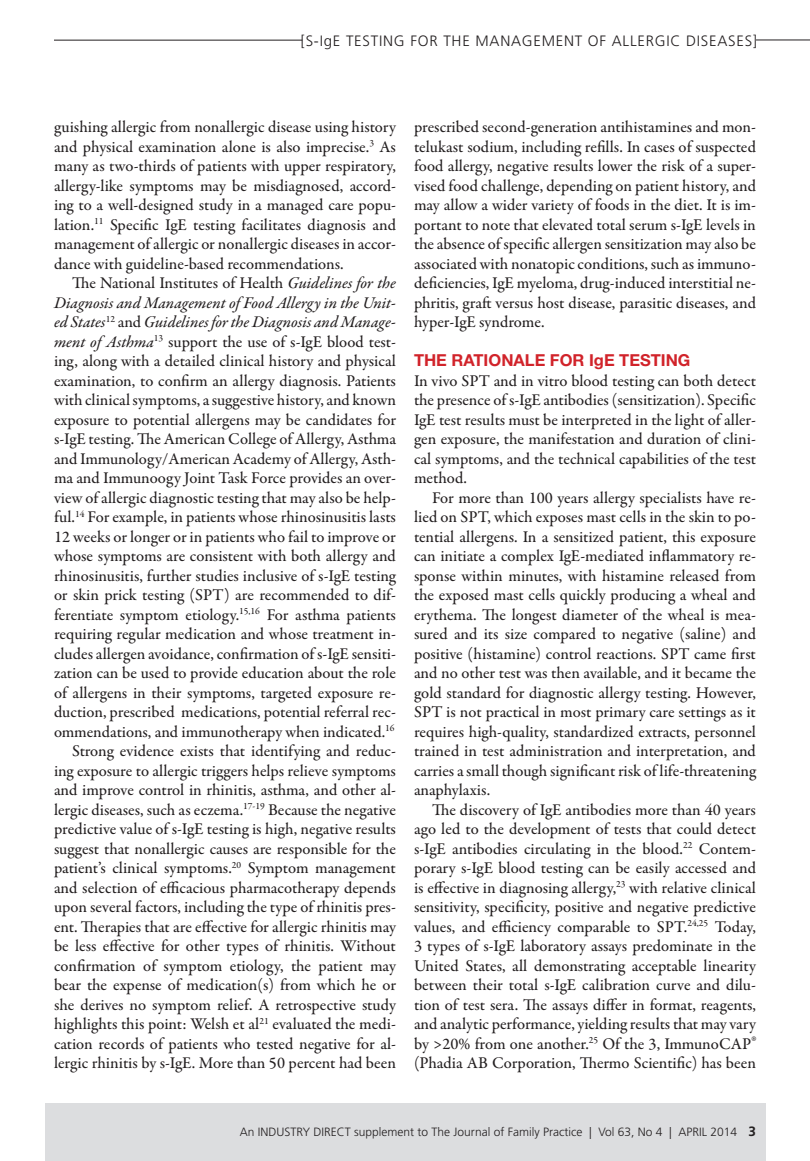
<style>
.page{position:relative;width:810px;height:1161px;background:#fff}
.page>*{position:absolute;margin:0;border:0;box-sizing:border-box;transform-origin:0 0}
.Body_text_indent{font:500 16.5px/19.5px "Garamond Premr Pro";color:#231f20;text-align:justify}
.Body_text{font:500 16.5px/19.5px "Garamond Premr Pro";color:#231f20;text-align:justify}
.Subhead1{font:700 16.5px "Helvetica Neue LT Std";color:#d1232a}
.t1{font:300 15px "Frutiger LT Std";letter-spacing:.05em;color:#231f20}
.t2{font:300 12px "Frutiger LT Std";color:#231f20}
.s1{font-family:"Garamond Premr Pro Med It";font-weight:400}
.s2{font-size:19.5px}
.s3{font-weight:700;font-size:13.5px}
</style>
<div class="page">
<div style="left:45px;top:1103px;width:720px;height:58px;background:#dcdddf"></div>
<hr style="left:54px;top:40px;width:248px;height:1px;background:#231f20">
<hr style="left:756px;top:40px;width:54px;height:1px;background:#231f20">
<p class="t1" style="left:301px;top:32px;width:458px">[S-IgE TESTING FOR THE MANAGEMENT OF ALLERGIC DISEASES]</p>
<p class="Body_text" style="left:54px;top:117px;width:344px">guishing allergic from nonallergic disease using history and physical examination alone is also imprecise.<sup>3</sup> As many as two-thirds of patients with upper respiratory, allergy-like symptoms may be misdiagnosed, accord&shy;ing to a well-designed study in a managed care popu&shy;lation.<sup>11</sup> Specific IgE testing facilitates diagnosis and management of allergic or nonallergic diseases in accor&shy;dance with guideline-based recommendations.</p>
<p class="Body_text_indent" style="left:54px;top:273px;width:344px;text-indent:18px">The National Institutes of Health <span class="s1">Guidelines for the Diagnosis and Management of Food Allergy in the Unit&shy;ed States</span><sup>12</sup> and <span class="s1">Guidelines for the Diagnosis and Manage&shy;ment of Asthma</span><sup>13</sup> support the use of s-IgE blood test&shy;ing, along with a detailed clinical history and physical examination, to confirm an allergy diagnosis. Patients with clinical symptoms, a suggestive history, and known exposure to potential allergens may be candidates for s-IgE testing. The American College of Allergy, Asthma and Immunology/American Academy of Allergy, Asth&shy;ma and Immunoogy Joint Task Force provides an over&shy;view of allergic diagnostic testing that may also be help&shy;ful.<sup>14</sup> For example, in patients whose rhinosinusitis lasts 12 weeks or longer or in patients who fail to improve or whose symptoms are consistent with both allergy and rhinosinusitis, further studies inclusive of s-IgE testing or skin prick testing (SPT) are recommended to dif&shy;ferentiate symptom etiology.<sup>15,16</sup> For asthma patients requiring regular medication and whose treatment in&shy;cludes allergen avoidance, confirmation of s-IgE sensiti&shy;zation can be used to provide education about the role of allergens in their symptoms, targeted exposure re&shy;duction, prescribed medications, potential referral rec&shy;ommendations, and immunotherapy when indicated.<sup>16</sup></p>
<p class="Body_text_indent" style="left:54px;top:741px;width:344px;text-indent:18px">Strong evidence exists that identifying and reduc&shy;ing exposure to allergic triggers helps relieve symptoms and improve control in rhinitis, asthma, and other al&shy;lergic diseases, such as eczema.<sup>17-19</sup> Because the negative predictive value of s-IgE testing is high, negative results suggest that nonallergic causes are responsible for the patient’s clinical symptoms.<sup>20</sup> Symptom management and selection of efficacious pharmacotherapy depends upon several factors, including the type of rhinitis pres&shy;ent. Therapies that are effective for allergic rhinitis may be less effective for other types of rhinitis. Without confirmation of symptom etiology, the patient may bear the expense of medication(s) from which he or she derives no symptom relief. A retrospective study highlights this point: Welsh et al<sup>21</sup> evaluated the medi&shy;cation records of patients who tested negative for al&shy;lergic rhinitis by s-IgE. More than 50 percent had been</p>
<p class="Body_text_indent" style="left:414px;top:117px;width:344px">prescribed second-generation antihistamines and mon&shy;telukast sodium, including refills. In cases of suspected food allergy, negative results lower the risk of a super&shy;vised food challenge, depending on patient history, and may allow a wider variety of foods in the diet. It is im&shy;portant to note that elevated total serum s-IgE levels in the absence of specific allergen sensitization may also be associated with nonatopic conditions, such as immuno&shy;deficiencies, IgE myeloma, drug-induced interstitial ne&shy;phritis, graft versus host disease, parasitic diseases, and hyper-IgE syndrome.</p>
<p class="Subhead1" style="left:414px;top:350px;width:278px">THE RATIONALE FOR IgE TESTING</p>
<p class="Body_text" style="left:414px;top:371px;width:344px">In vivo SPT and in vitro blood testing can both detect the presence of s-IgE antibodies (sensitization). Specific IgE test results must be interpreted in the light of aller&shy;gen exposure, the manifestation and duration of clini&shy;cal symptoms, and the technical capabilities of the test method.</p>
<p class="Body_text_indent" style="left:414px;top:488px;width:344px;text-indent:18px">For more than 100 years allergy specialists have re&shy;lied on SPT, which exposes mast cells in the skin to po&shy;tential allergens. In a sensitized patient, this exposure can initiate a complex IgE-mediated inflammatory re&shy;sponse within minutes, with histamine released from the exposed mast cells quickly producing a wheal and erythema. The longest diameter of the wheal is mea&shy;sured and its size compared to negative (saline) and positive (histamine) control reactions. SPT came first and no other test was then available, and it became the gold standard for diagnostic allergy testing. However, SPT is not practical in most primary care settings as it requires high-quality, standardized extracts, personnel trained in test administration and interpretation, and carries a small though significant risk of life-threatening anaphylaxis.</p>
<p class="Body_text_indent" style="left:414px;top:800px;width:344px;text-indent:18px">The discovery of IgE antibodies more than 40 years ago led to the development of tests that could detect s-IgE antibodies circulating in the blood.<sup>22</sup> Contem&shy;porary s-IgE blood testing can be easily accessed and is effective in diagnosing allergy,<sup>23</sup> with relative clinical sensitivity, specificity, positive and negative predictive values, and efficiency comparable to SPT.<sup>24,25</sup> Today, 3 types of s-IgE laboratory assays predominate in the United States, all demonstrating acceptable linearity between their total s-IgE calibration curve and dilu&shy;tion of test sera. The assays differ in format, reagents, and analytic performance, yielding results that may vary by &gt;20% from one another.<sup>25</sup> Of the 3, ImmunoCAP<span class="s2">® </span>(Phadia AB Corporation, Thermo Scientific) has been</p>
<p class="t2" style="left:240px;top:1125px;width:518px">An INDUSTRY DIRECT supplement to The Journal of Family Practice | Vol 63, No 4 | APRIL 2014 <span class="s3">3</span></p>
</div>
